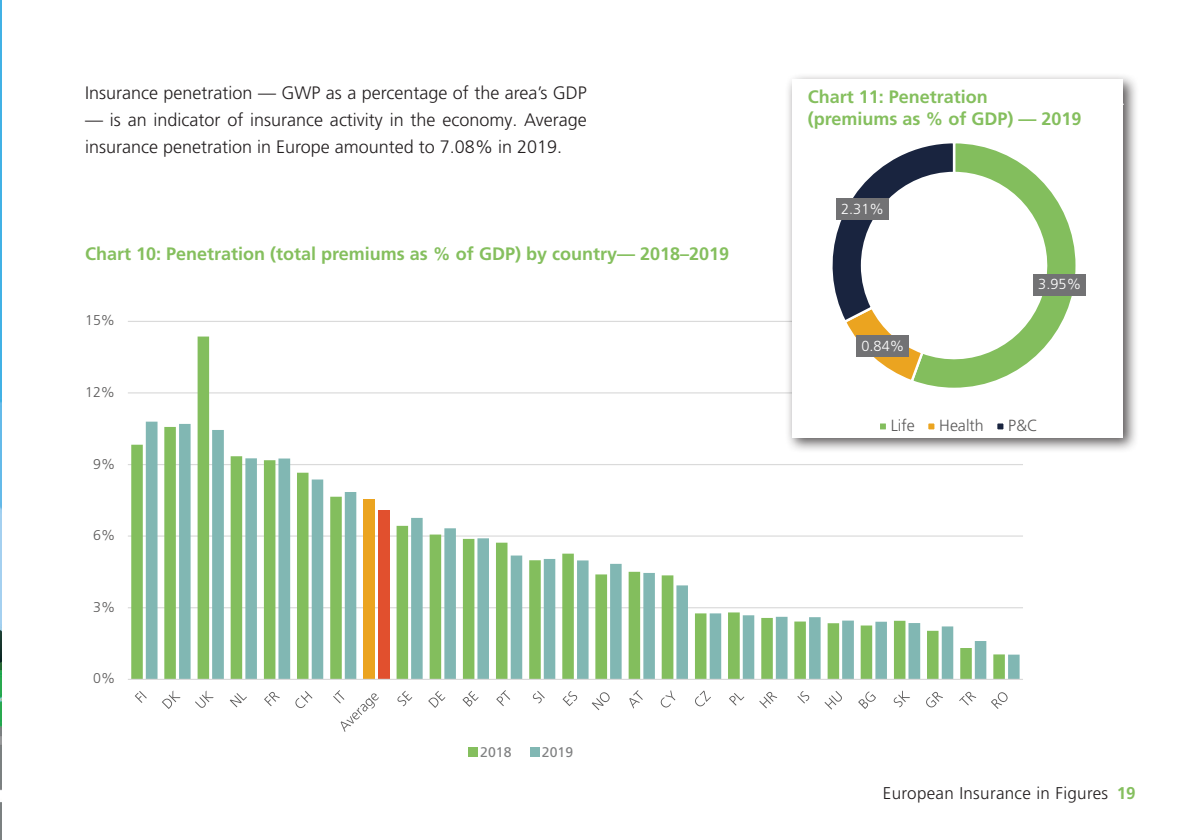
<style>
.page{position:relative;width:1191px;height:840px;background:#fff}
.page>*{position:absolute;margin:0;border:0;box-sizing:border-box;transform-origin:0 0}
.t1{font:300 18px/27px "Frutiger LT Pro";color:#231f20}
.t2{font:700 18px/21.6px "Frutiger LT Pro";color:#85bf5e}
.t3{font:300 17px "Frutiger LT Pro";letter-spacing:.02em;color:#231f20}
.t4{font:300 16.2px "Frutiger LT Pro";letter-spacing:.005em;color:#5b5a5a}
.t5{font:300 14.6px "Frutiger LT Pro";color:#fff}
.t6{font:300 14.2px "Frutiger LT Pro";color:#5b5a5a}
.t7{font:14px "Frutiger LT Pro";color:#7f8081}
.s1{font-weight:700;color:#85bf5e}
</style>
<div class="page">
<img style="left:0;top:0;width:2px;height:839px">
<svg style="left:128px;top:321px;width:895px;height:411px"></svg>
<div style="left:468px;top:747px;width:9px;height:9px;background:#85bf5e"></div>
<div style="left:530px;top:747px;width:9px;height:9px;background:#81b7b3"></div>
<div style="left:785px;top:72px;width:353px;height:381px;background:#231f20;opacity:.75"></div>
<svg style="left:792px;top:118px;width:331px;height:319px"></svg>
<div style="left:792px;top:80px;width:331px;height:38px;background:#fff"></div>
<div style="left:807px;top:90px;width:310px;height:38px;background:#fff"></div>
<p class="t1" style="left:85px;top:79px;width:503px">Insurance penetration — GWP as a percentage of the area’s GDP</p>
<p class="t1" style="left:85px;top:106px;width:503px">— is an indicator of insurance activity in the economy. Average insurance penetration in Europe amounted to 7.08% in 2019.</p>
<p class="t2" style="left:85px;top:243px;width:645px">Chart 10: Penetration (total premiums as % of GDP) by country— 2018–2019</p>
<p class="t6" style="left:85px;top:312px;width:31px">15%</p>
<p class="t6" style="left:85px;top:383px;width:31px">12%</p>
<p class="t6" style="left:93px;top:455px;width:24px">9%</p>
<p class="t6" style="left:93px;top:526px;width:24px">6%</p>
<p class="t6" style="left:93px;top:598px;width:24px">3%</p>
<p class="t6" style="left:93px;top:669px;width:24px">0%</p>
<p class="t7" style="left:480px;top:743px;width:33px">2018</p>
<p class="t7" style="left:542px;top:743px;width:33px">2019</p>
<p class="t2" style="left:807px;top:86px;width:275px">Chart 11: Penetration (premiums as % of GDP) — 2019</p>
<p class="t5" style="left:841px;top:200px;width:44px">2.31%</p>
<p class="t5" style="left:861px;top:337px;width:44px">0.84%</p>
<p class="t5" style="left:1038px;top:275px;width:44px">3.95%</p>
<p class="t4" style="left:890px;top:416px;width:26px">Life</p>
<p class="t4" style="left:939px;top:416px;width:46px">Health</p>
<p class="t4" style="left:1008px;top:416px;width:31px">P&amp;C</p>
<p class="t3" style="left:883px;top:782px;width:254px">European Insurance in Figures <span class="s1">19</span></p>
</div>
